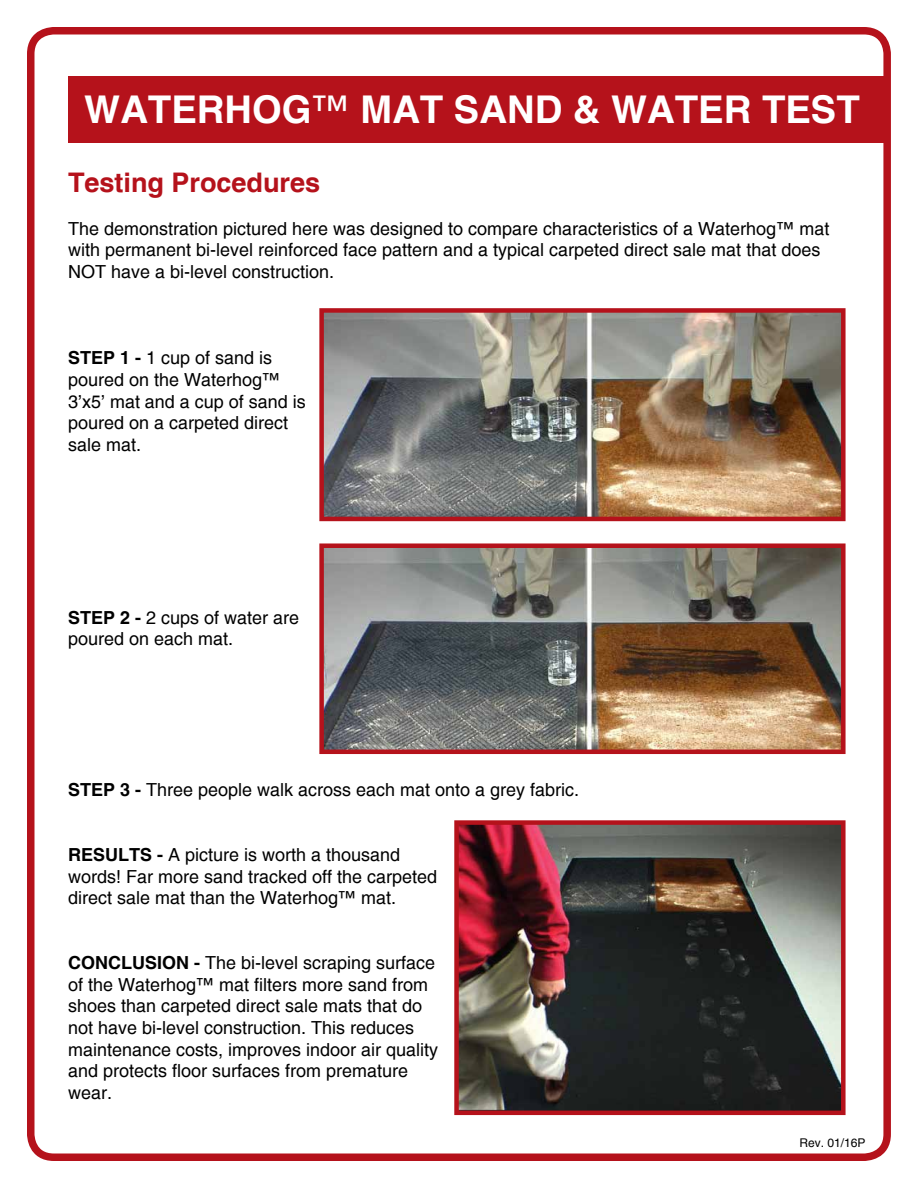
<style>
.page{position:relative;width:918px;height:1188px;background:#fff}
.page>*{position:absolute;margin:0;border:0;box-sizing:border-box;transform-origin:0 0}
.t1{font:700 38.25px "Helvetica";color:#fff}
.t2{font:700 27px "Helvetica";color:#b5121b}
.t3{font:18px/21.6px "Helvetica";color:#000}
.t4{font:12px "Helvetica";color:#000}
.s1{font-weight:400}
.s2{font-weight:700}
</style>
<div class="page">
<div style="left:27px;top:27px;width:864px;height:1134px;border:8px solid #b5121b;border-radius:23px"></div>
<div style="left:68px;top:76px;width:819px;height:67px;background:#b5121b"></div>
<img style="left:324px;top:313px;width:517px;height:203px">
<div style="left:319px;top:308px;width:527px;height:213px;border:4px solid #b5121b"></div>
<img style="left:324px;top:548px;width:517px;height:201px">
<div style="left:319px;top:543px;width:527px;height:211px;border:4px solid #b5121b"></div>
<img style="left:459px;top:825px;width:382px;height:285px">
<div style="left:454px;top:820px;width:392px;height:295px;border:4px solid #b5121b"></div>
<h1 class="t1" style="left:84px;top:86px;width:777px">WATERHOG<span class="s1">™</span> MAT SAND &amp; WATER TEST</h1>
<h2 class="t2" style="left:68px;top:166px;width:254px">Testing Procedures</h2>
<p class="t3" style="left:68px;top:218px;width:763px">The demonstration pictured here was designed to compare characteristics of a Waterhog™ mat with permanent bi-level reinforced face pattern and a typical carpeted direct sale mat that does<br>NOT have a bi-level construction.</p>
<p class="t3" style="left:68px;top:348px;width:239px"><span class="s2">STEP 1 -</span> 1 cup of sand is poured on the Waterhog™<br>3’x5’ mat and a cup of sand is poured on a carpeted direct sale mat.</p>
<p class="t3" style="left:68px;top:607px;width:233px"><span class="s2">STEP 2 -</span> 2 cups of water are poured on each mat.</p>
<p class="t3" style="left:68px;top:780px;width:513px"><span class="s2">STEP 3 -</span> Three people walk across each mat onto a grey fabric.</p>
<p class="t3" style="left:68px;top:844px;width:371px"><span class="s2">RESULTS -</span> A picture is worth a thousand words! Far more sand tracked off the carpeted direct sale mat than the Waterhog™ mat.</p>
<p class="t3" style="left:68px;top:952px;width:372px"><span class="s2">CONCLUSION -</span> The bi-level scraping surface of the Waterhog™ mat filters more sand from shoes than carpeted direct sale mats that do not have bi-level construction. This reduces maintenance costs, improves indoor air quality and protects floor surfaces from premature wear.</p>
<p class="t4" style="left:799px;top:1136px;width:68px">Rev. 01/16P</p>
</div>
